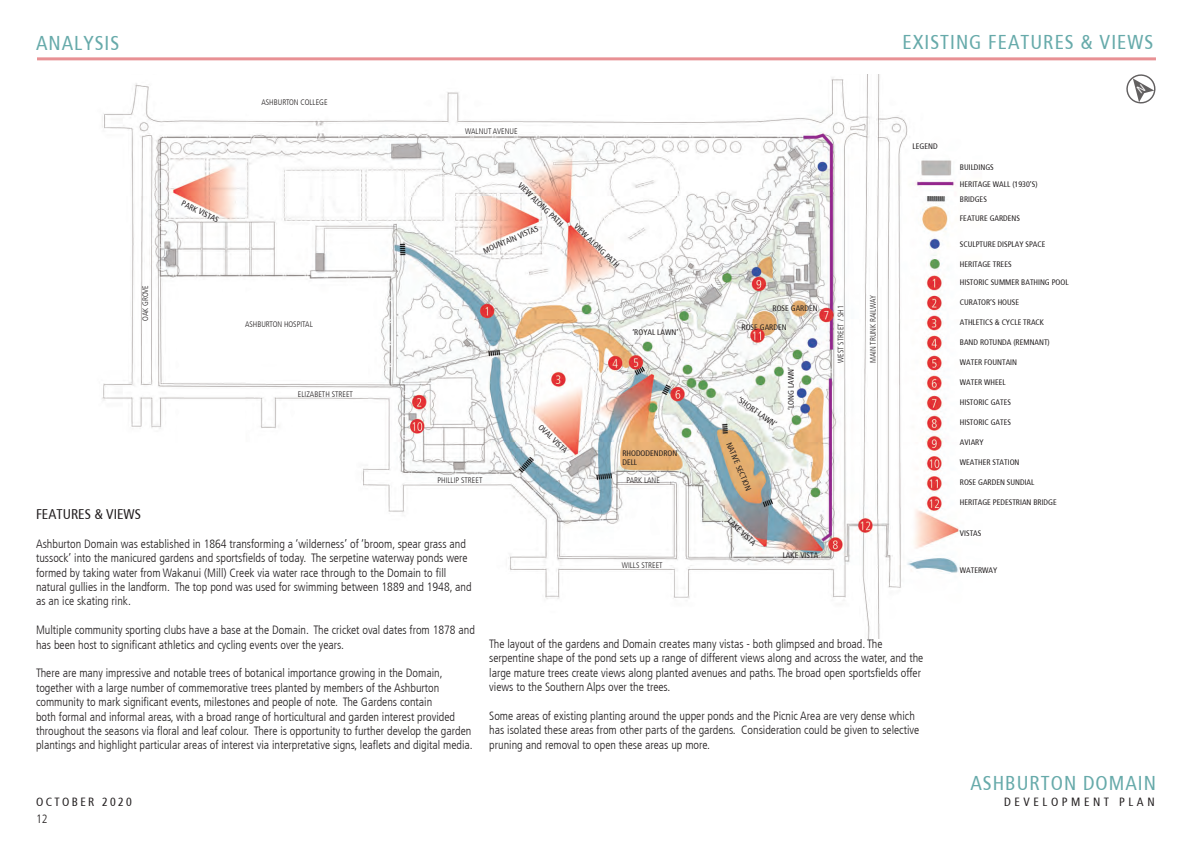
<style>
.page{position:relative;width:1191px;height:842px;background:#fff}
.page>*{position:absolute;margin:0;border:0;box-sizing:border-box;transform-origin:0 0}
.t1{font:condensed 20px "Frutiger";letter-spacing:.05em;color:#67aaaa}
.t2{font:condensed 14px "Frutiger";color:#231f20}
.t3{font:300 condensed 12px/14.4px "Frutiger";color:#231f20}
.t4{font:condensed 11.9px "Frutiger";letter-spacing:.3em;color:#231f20}
.t5{font:condensed 11.9px "Frutiger";letter-spacing:.2em;color:#231f20}
.t6{font:condensed 8px/9.6px "Frutiger";color:#231f20}
.t7{font:300 condensed 8px "Frutiger";color:#231f20}
</style>
<div class="page">
<hr style="left:37px;top:57px;width:1119px;height:3px;background:#d1232a">
<img style="left:102px;top:75px;width:859px;height:564px">
<svg style="left:1126px;top:74px;width:30px;height:30px"></svg>
<h1 class="t1" style="left:36px;top:34px;width:85px">ANALYSIS</h1>
<p class="t7" style="left:261px;top:98px;width:68px">ASHBURTON COLLEGE</p>
<p class="t7" style="left:142px;top:321px;width:38px;rotate:-90deg">OAK GROVE</p>
<p class="t6" style="left:184px;top:199px;width:42px;rotate:26deg">PARK VISTAS</p>
<p class="t7" style="left:245px;top:321px;width:69px">ASHBURTON HOSPITAL</p>
<p class="t7" style="left:298px;top:391px;width:57px">ELIZABETH STREET</p>
<p class="t7" style="left:465px;top:128px;width:54px">WALNUT AVENUE</p>
<p class="t6" style="left:522px;top:181px;width:61px;rotate:44deg">VIEW ALONG PATH</p>
<p class="t6" style="left:482px;top:247px;width:61px;rotate:-23deg">MOUNTAIN VISTAS</p>
<p class="t6" style="left:578px;top:222px;width:61px;rotate:44deg">VIEW ALONG PATH</p>
<p class="t6" style="left:632px;top:328px;width:47px">‘ROYAL LAWN’</p>
<p class="t7" style="left:437px;top:476px;width:46px">PHILLIP STREET</p>
<p class="t6" style="left:542px;top:423px;width:38px;rotate:44deg">OVAL VISTA</p>
<p class="t6" style="left:622px;top:449px;width:56px">RHODODENDRON<br>DELL</p>
<p class="t7" style="left:626px;top:476px;width:35px">PARK LANE</p>
<p class="t1" style="left:902px;top:34px;width:252px">EXISTING FEATURES &amp; VIEWS</p>
<p class="t6" style="left:772px;top:304px;width:47px">ROSE GARDEN</p>
<p class="t6" style="left:741px;top:323px;width:47px">ROSE GARDEN</p>
<p class="t6" style="left:741px;top:395px;width:47px;rotate:35deg">‘SHORT LAWN’</p>
<p class="t6" style="left:732px;top:441px;width:53px;rotate:67deg">NATIVE SECTION</p>
<p class="t6" style="left:787px;top:410px;width:44px;rotate:-90deg">‘LONG LAWN’</p>
<p class="t7" style="left:837px;top:363px;width:59px;rotate:-90deg">WEST STREET / SH1</p>
<p class="t7" style="left:869px;top:363px;width:69px;rotate:-90deg">MAIN TRUNK RAILWAY</p>
<p class="t6" style="left:912px;top:142px;width:27px">LEGEND</p>
<p class="t6" style="left:960px;top:163px;width:35px">BUILDINGS</p>
<p class="t6" style="left:960px;top:180px;width:79px">HERITAGE WALL (1930’S)</p>
<p class="t6" style="left:960px;top:195px;width:28px">BRIDGES</p>
<p class="t6" style="left:960px;top:214px;width:62px">FEATURE GARDENS</p>
<p class="t6" style="left:960px;top:240px;width:87px">SCULPTURE DISPLAY SPACE</p>
<p class="t6" style="left:960px;top:260px;width:53px">HERITAGE TREES</p>
<p class="t6" style="left:960px;top:278px;width:110px">HISTORIC SUMMER BATHING POOL</p>
<p class="t6" style="left:960px;top:298px;width:61px">CURATOR’S HOUSE</p>
<p class="t6" style="left:960px;top:318px;width:86px">ATHLETICS &amp; CYCLE TRACK</p>
<p class="t6" style="left:960px;top:338px;width:91px">BAND ROTUNDA (REMNANT)</p>
<p class="t6" style="left:960px;top:358px;width:59px">WATER FOUNTAIN</p>
<p class="t6" style="left:960px;top:378px;width:47px">WATER WHEEL</p>
<p class="t6" style="left:960px;top:398px;width:53px">HISTORIC GATES</p>
<p class="t6" style="left:960px;top:418px;width:53px">HISTORIC GATES</p>
<p class="t6" style="left:960px;top:438px;width:25px">AVIARY</p>
<p class="t6" style="left:960px;top:458px;width:61px">WEATHER STATION</p>
<p class="t6" style="left:960px;top:478px;width:76px">ROSE GARDEN SUNDIAL</p>
<p class="t6" style="left:960px;top:498px;width:98px">HERITAGE PEDESTRIAN BRIDGE</p>
<p class="t2" style="left:36px;top:508px;width:106px">FEATURES &amp; VIEWS</p>
<p class="t3" style="left:36px;top:537px;width:437px">Ashburton Domain was established in 1864 transforming a ‘wilderness’ of ‘broom, spear grass and tussock’ into the manicured gardens and sportsfields of today. The serpetine waterway ponds were formed by taking water from Wakanui (Mill) Creek via water race through to the Domain to fill natural gullies in the landform. The top pond was used for swimming between 1889 and 1948, and as an ice skating rink.</p>
<p class="t3" style="left:36px;top:624px;width:440px">Multiple community sporting clubs have a base at the Domain. The cricket oval dates from 1878 and has been host to significant athletics and cycling events over the years.</p>
<p class="t3" style="left:36px;top:667px;width:438px">There are many impressive and notable trees of botanical importance growing in the Domain, together with a large number of commemorative trees planted by members of the Ashburton community to mark significant events, milestones and people of note. The Gardens contain<br>both formal and informal areas, with a broad range of horticultural and garden interest provided throughout the seasons via floral and leaf colour. There is opportunity to further develop the garden plantings and highlight particular areas of interest via interpretative signs, leaflets and digital media.</p>
<p class="t7" style="left:622px;top:561px;width:42px">WILLS STREET</p>
<p class="t6" style="left:732px;top:516px;width:37px;rotate:44deg">LAKE VISTA</p>
<p class="t6" style="left:782px;top:551px;width:37px">LAKE VISTA</p>
<p class="t3" style="left:489px;top:638px;width:435px">The layout of the gardens and Domain creates many vistas - both glimpsed and broad. The serpentine shape of the pond sets up a range of different views along and across the water, and the large mature trees create views along planted avenues and paths. The broad open sportsfields offer views to the Southern Alps over the trees.</p>
<p class="t3" style="left:489px;top:710px;width:431px">Some areas of existing planting around the upper ponds and the Picnic Area are very dense which has isolated these areas from other parts of the gardens. Consideration could be given to selective pruning and removal to open these areas up more.</p>
<p class="t6" style="left:960px;top:529px;width:23px">VISTAS</p>
<p class="t6" style="left:960px;top:566px;width:39px">WATERWAY</p>
<h1 class="t1" style="left:970px;top:774px;width:187px">ASHBURTON DOMAIN</h1>
<p class="t5" style="left:36px;top:796px;width:97px">OCTOBER 2020</p>
<p class="t4" style="left:1004px;top:796px;width:152px">DEVELOPMENT PLAN</p>
<p class="t3" style="left:36px;top:812px;width:13px">12</p>
</div>
